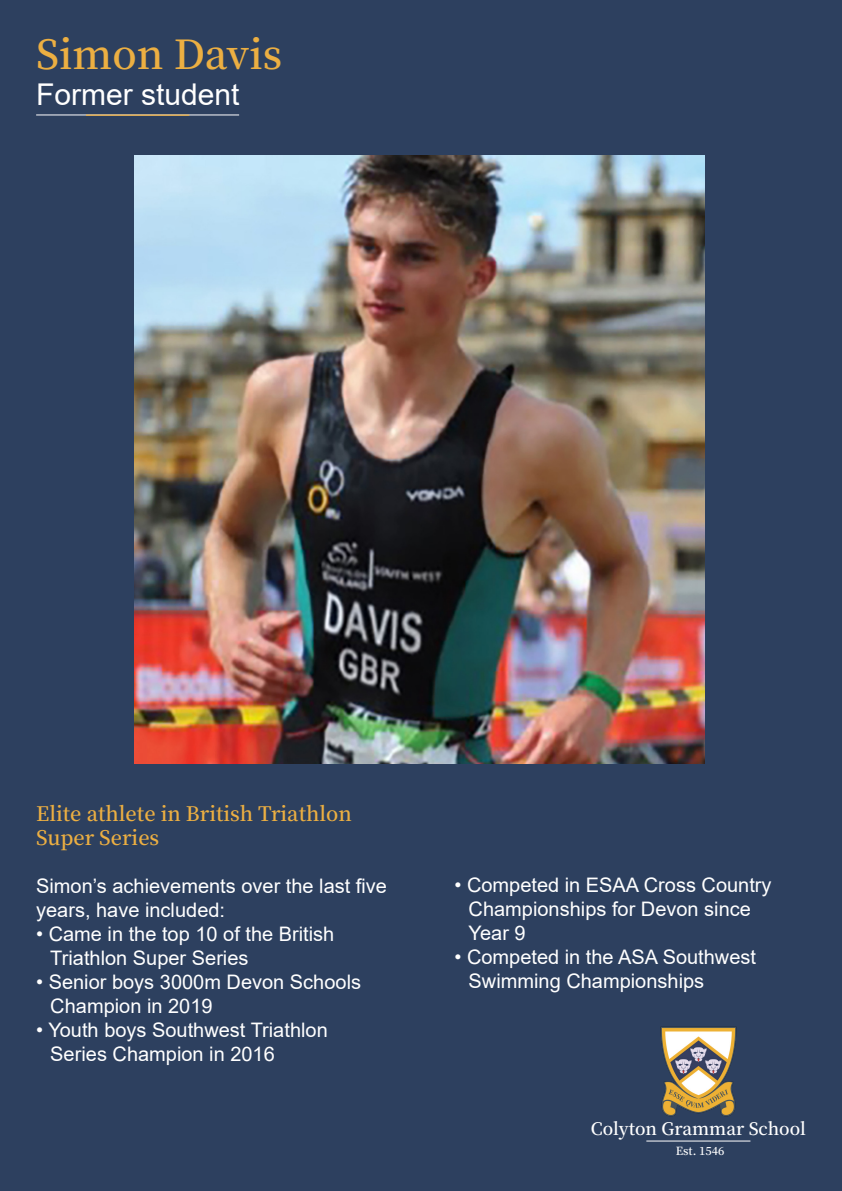
<style>
.page{position:relative;width:842px;height:1191px;background:#2d405f}
.page>*{position:absolute;margin:0;border:0;box-sizing:border-box;transform-origin:0 0}
.t1{font:600 40px "Noto Serif JP";color:#ecaf42}
.t2{font:30px "Arial";color:#fff}
.t3{font:20px/24px "Arial";color:#fff}
.t4{font:600 20px/24px "Noto Serif JP";color:#ecaf42}
.t5{font:600 17.2px "Noto Serif JP";color:#fff}
.t6{font:600 11.2px "Noto Serif JP";color:#fff}
</style>
<div class="page">
<img style="left:660px;top:1026px;width:77px;height:91px">
<hr style="left:646px;top:1140px;width:104px;height:1px;background:#fff">
<hr style="left:36px;top:115px;width:203px;height:1px;background:#fff">
<hr style="left:86px;top:114px;width:103px;height:2px;background:#ecaf42">
<img style="left:135px;top:155px;width:570px;height:608px">
<p class="t1" style="left:36px;top:32px;width:248px">Simon Davis</p>
<p class="t2" style="left:36px;top:74px;width:205px">Former student</p>
<p class="t4" style="left:36px;top:802px;width:317px">Elite athlete in British Triathlon<br>Super Series</p>
<p class="t3" style="left:36px;top:874px;width:352px">Simon’s achievements over the last five years, have included:</p>
<p class="t3" style="left:36px;top:922px;width:300px">• Came in the top 10 of the British</p>
<p class="t3" style="left:50px;top:946px;width:200px">Triathlon Super Series</p>
<p class="t3" style="left:36px;top:970px;width:326px">• Senior boys 3000m Devon Schools</p>
<p class="t3" style="left:50px;top:994px;width:164px">Champion in 2019</p>
<p class="t3" style="left:36px;top:1018px;width:293px">• Youth boys Southwest Triathlon</p>
<p class="t3" style="left:50px;top:1042px;width:226px">Series Champion in 2016</p>
<p class="t3" style="left:454px;top:873px;width:319px">• Competed in ESAA Cross Country</p>
<p class="t3" style="left:469px;top:897px;width:284px">Championships for Devon since</p>
<p class="t3" style="left:469px;top:921px;width:59px">Year 9</p>
<p class="t3" style="left:454px;top:945px;width:303px">• Competed in the ASA Southwest</p>
<p class="t3" style="left:469px;top:969px;width:237px">Swimming Championships</p>
<p class="t5" style="left:591px;top:1119px;width:217px">Colyton Grammar School</p>
<p class="t6" style="left:676px;top:1144px;width:50px">Est. 1546</p>
</div>
